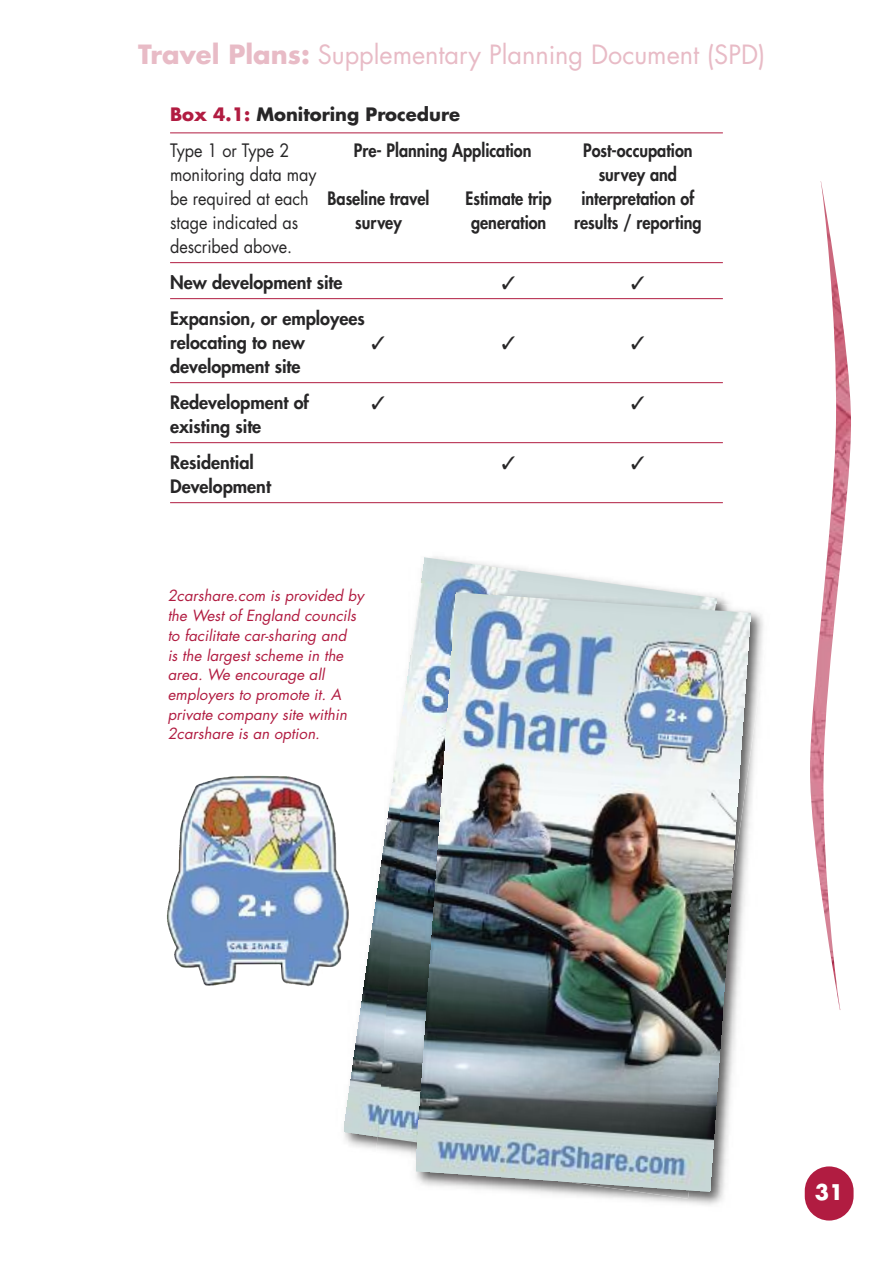
<style>
.page{position:relative;width:893px;height:1263px;background:#fff}
.page>*{position:absolute;margin:0;border:0;box-sizing:border-box;transform-origin:0 0}
.t1{font:25.8px "Futura LT";color:#e8bbc6}
.t2{font:700 21px "Futura LT";color:#fff}
.t3{font:800 18px/24px "Futura LT";color:#272627;text-align:center;scale:.9 1}
.t4{font:800 18px/24px "Futura LT";color:#272627}
.t5{font:18px/24px "Futura LT";color:#272627;scale:.9 1}
.t6{font:700 18px "Futura LT";color:#272627}
.t7{font:italic 15px/19.6px "Futura LT";letter-spacing:.005em;color:#b11c41}
.s1{font-weight:700}
.s2{color:#b11c41}
</style>
<div class="page">
<hr style="left:170px;top:502px;width:553px;height:1px;background:#b11c41">
<hr style="left:170px;top:442px;width:553px;height:1px;background:#b11c41">
<hr style="left:170px;top:382px;width:553px;height:1px;background:#b11c41">
<hr style="left:170px;top:298px;width:553px;height:1px;background:#b11c41">
<hr style="left:170px;top:262px;width:553px;height:1px;background:#b11c41">
<hr style="left:170px;top:132px;width:553px;height:1px;background:#b11c41">
<img style="left:810px;top:181px;width:41px;height:829px">
<img style="left:344px;top:557px;width:277px;height:592px">
<div style="left:805px;top:1166px;width:48px;height:54px;background:#b11c41;border-radius:24px"></div>
<img style="left:374px;top:607px;width:431px;height:598px">
<img style="left:376px;top:604px;width:395px;height:595px">
<img style="left:416px;top:592px;width:334px;height:600px">
<img style="left:167px;top:776px;width:182px;height:183px">
<h2 class="t1" style="left:138px;top:43px;width:629px"><span class="s1">Travel Plans:</span> Supplementary Planning Document (SPD)</h2>
<p class="t6" style="left:170px;top:106px;width:292px"><span class="s2">Box 4.1:</span> Monitoring Procedure</p>
<p class="t5" style="left:170px;top:140px;width:164px">Type 1 or Type 2 monitoring data may be required at each stage indicated as described above.</p>
<p class="t3" style="left:354px;top:141px;width:199px">Pre- Planning Application</p>
<p class="t3" style="left:574px;top:141px;width:143px">Post-occupation survey and interpretation of results / reporting</p>
<p class="t3" style="left:328px;top:189px;width:115px">Baseline travel</p>
<p class="t3" style="left:466px;top:189px;width:97px">Estimate trip</p>
<p class="t3" style="left:355px;top:213px;width:53px">survey</p>
<p class="t3" style="left:471px;top:213px;width:85px">generation</p>
<p class="t4" style="left:170px;top:273px;width:174px">New development site</p>
<p class="t4" style="left:170px;top:309px;width:196px">Expansion, or employees relocating to new development site</p>
<p class="t4" style="left:170px;top:393px;width:140px">Redevelopment of existing site</p>
<p class="t4" style="left:170px;top:453px;width:85px">Residential</p>
<p class="t4" style="left:170px;top:477px;width:102px">Development</p>
<p class="t7" style="left:168px;top:587px;width:198px">2carshare.com is provided by the West of England councils to facilitate car-sharing and<br>is the largest scheme in the area. We encourage all employers to promote it. A private company site within<br>2carshare is an option.</p>
<p class="t2" style="left:815px;top:1182px;width:30px">31</p>
</div>
